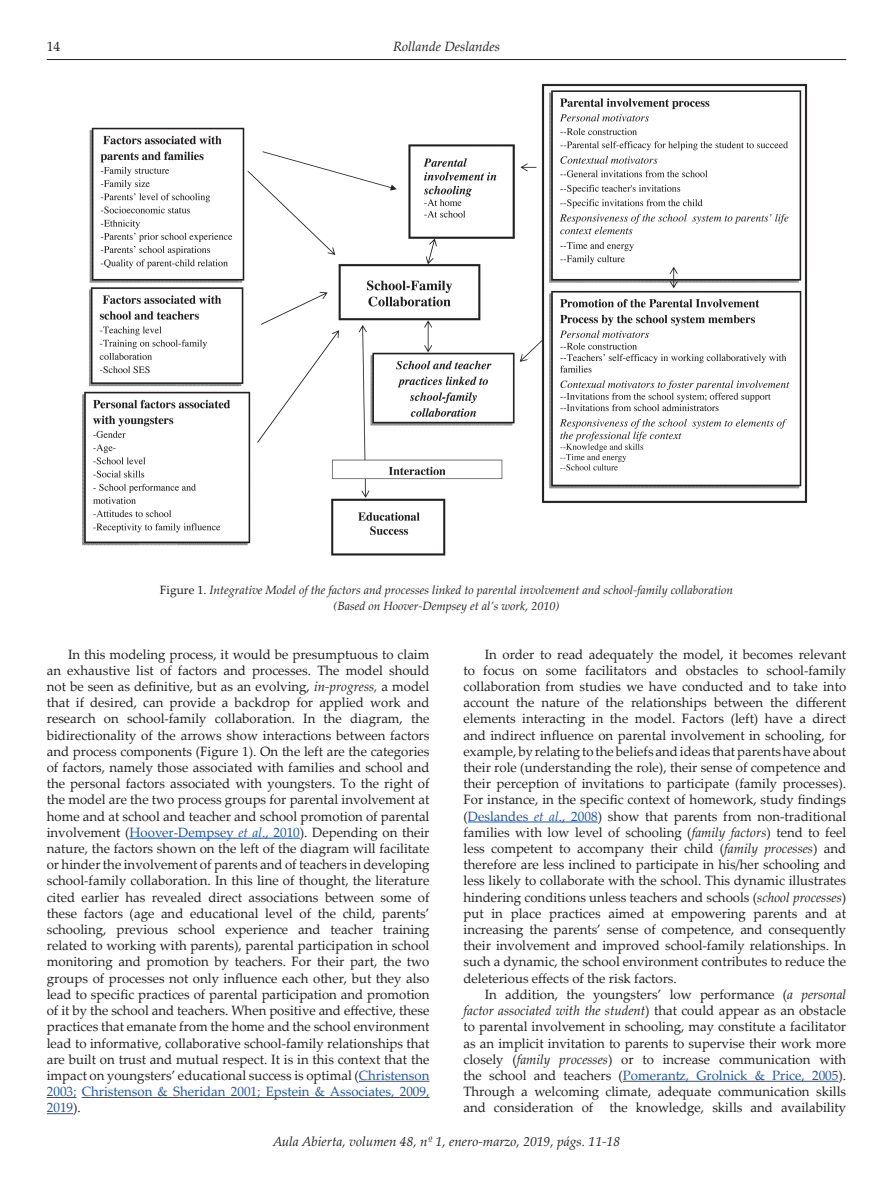
<style>
.page{position:relative;width:893px;height:1191px;background:#fff}
.page>*{position:absolute;margin:0;border:0;box-sizing:border-box;transform-origin:0 0}
.t1{font:13.5px/16.2px "Palatino Linotype";color:#231f20;text-align:justify}
.t2{font:italic 13.5px "Palatino Linotype";color:#231f20}
.t3{font:italic 12px/16.2px "Palatino Linotype";color:#231f20;text-align:center}
.s1{font-style:normal}
.s2{font-style:italic}
.s3{color:#1e56a6}
.s4{font-style:italic;color:#1e56a6}
</style>
<div class="page">
<hr style="left:47px;top:59px;width:799px;height:1px;background:#231f20">
<hr style="left:130px;top:837px;width:170px;height:1px;background:#1e56a6">
<hr style="left:359px;top:1080px;width:70px;height:1px;background:#1e56a6">
<hr style="left:47px;top:1097px;width:30px;height:1px;background:#1e56a6">
<hr style="left:82px;top:1097px;width:347px;height:1px;background:#1e56a6">
<svg style="left:47px;top:1113px;width:26px;height:1px"></svg>
<hr style="left:468px;top:821px;width:130px;height:1px;background:#1e56a6">
<hr style="left:623px;top:1080px;width:215px;height:1px;background:#1e56a6">
<img style="left:82px;top:83px;width:726px;height:473px">
<p class="t1" style="left:47px;top:38px;width:15px">14</p>
<p class="t2" style="left:393px;top:36px;width:108px">Rollande Deslandes</p>
<p class="t3" style="left:160px;top:581px;width:575px"><span class="s1">Figure 1.</span> Integrative Model of the factors and processes linked to parental involvement and school-family collaboration (Based on Hoover-Dempsey et al’s work, 2010)</p>
<p class="t1" style="left:47px;top:645px;width:384px;text-indent:21px">In this modeling process, it would be presumptuous to claim an exhaustive list of factors and processes. The model should not be seen as definitive, but as an evolving, <span class="s2">in-progress,</span> a model that if desired, can provide a backdrop for applied work and research on school-family collaboration. In the diagram, the bidirectionality of the arrows show interactions between factors and process components (Figure 1). On the left are the categories of factors, namely those associated with families and school and the personal factors associated with youngsters. To the right of the model are the two process groups for parental involvement at home and at school and teacher and school promotion of parental involvement (<span class="s3">Hoover-Dempsey</span> <span class="s4">et al</span><span class="s3">., 2010</span>). Depending on their nature, the factors shown on the left of the diagram will facilitate or hinder the involvement of parents and of teachers in developing school-family collaboration. In this line of thought, the literature cited earlier has revealed direct associations between some of these factors (age and educational level of the child, parents’ schooling, previous school experience and teacher training related to working with parents), parental participation in school monitoring and promotion by teachers. For their part, the two groups of processes not only influence each other, but they also lead to specific practices of parental participation and promotion of it by the school and teachers. When positive and effective, these practices that emanate from the home and the school environment lead to informative, collaborative school-family relationships that are built on trust and mutual respect. It is in this context that the impact on youngsters’ educational success is optimal (<span class="s3">Christenson 2003; Christenson &amp; Sheridan 2001; Epstein &amp; Associates, 2009, 2019</span>).</p>
<p class="t1" style="left:463px;top:645px;width:384px;text-indent:21px">In order to read adequately the model, it becomes relevant to focus on some facilitators and obstacles to school-family collaboration from studies we have conducted and to take into account the nature of the relationships between the different elements interacting in the model. Factors (left) have a direct and indirect influence on parental involvement in schooling, for example, by relating to the beliefs and ideas that parents have about their role (understanding the role), their sense of competence and their perception of invitations to participate (family processes).<br>For instance, in the specific context of homework, study findings (<span class="s3">Deslandes</span> <span class="s4">et al</span><span class="s3">., 2008</span>) show that parents from non-traditional families with low level of schooling (<span class="s2">family factors</span>) tend to feel less competent to accompany their child (<span class="s2">family processes</span>) and therefore are less inclined to participate in his/her schooling and less likely to collaborate with the school. This dynamic illustrates hindering conditions unless teachers and schools (<span class="s2">school processes</span>) put in place practices aimed at empowering parents and at increasing the parents’ sense of competence, and consequently their involvement and improved school-family relationships. In such a dynamic, the school environment contributes to reduce the deleterious effects of the risk factors.</p>
<p class="t1" style="left:463px;top:985px;width:384px;text-indent:21px">In addition, the youngsters’ low performance (<span class="s2">a personal factor associated with the student</span>) that could appear as an obstacle to parental involvement in schooling, may constitute a facilitator as an implicit invitation to parents to supervise their work more closely (<span class="s2">family processes</span>) or to increase communication with the school and teachers (<span class="s3">Pomerantz, Grolnick &amp; Price, 2005</span>).<br>Through a welcoming climate, adequate communication skills and consideration of the knowledge, skills and availability</p>
<p class="t2" style="left:273px;top:1131px;width:349px">Aula Abierta, volumen 48, nº 1, enero-marzo, 2019, págs. 11-18</p>
</div>
